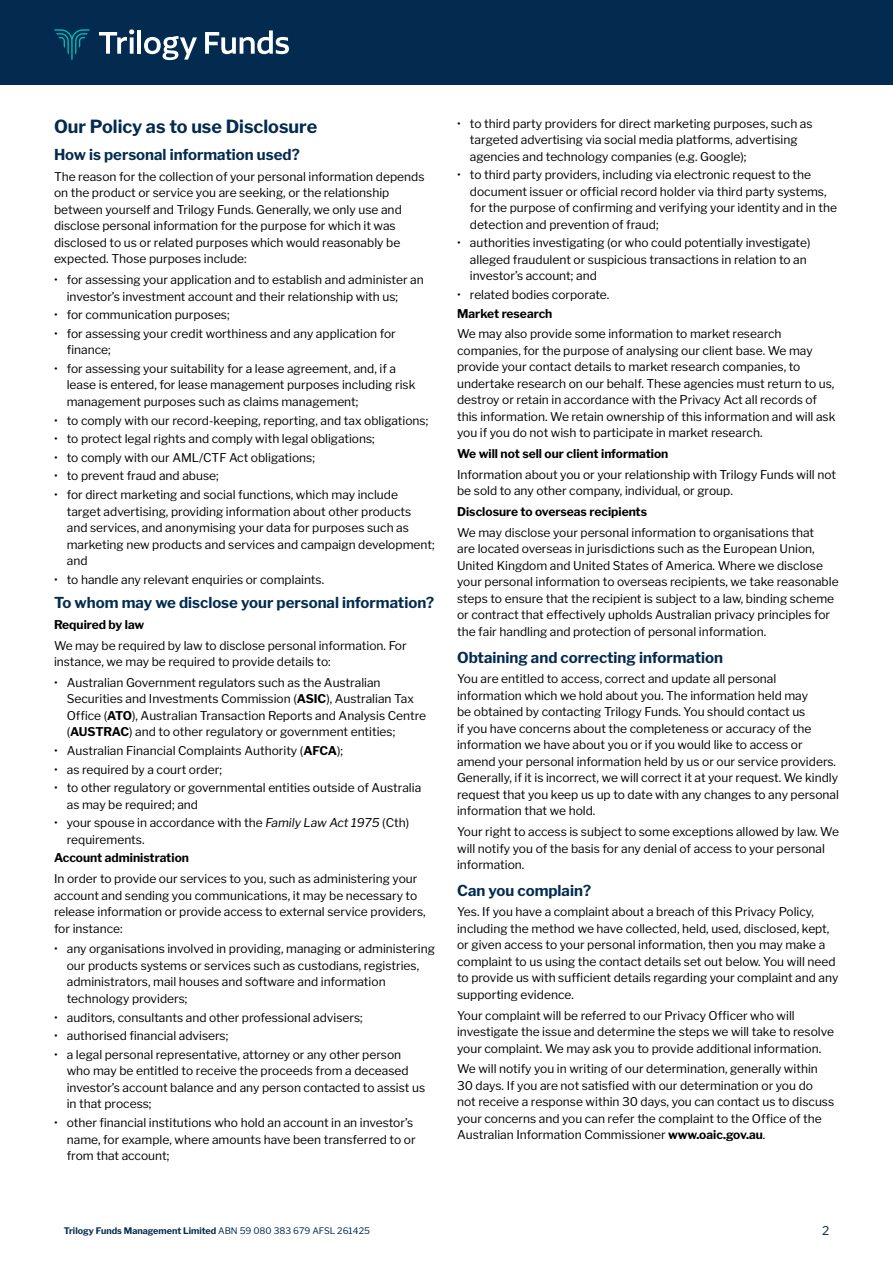
<style>
.page{position:relative;width:893px;height:1263px;background:#fff}
.page>*{position:absolute;margin:0;border:0;box-sizing:border-box;transform-origin:0 0}
.t1{font:700 18px "Libre Franklin";color:#032b4f}
.t2{font:700 15px "Libre Franklin";color:#032b4f}
.t3{font:12px/16.5px "Libre Franklin";color:#000}
.t4{font:700 12px "Libre Franklin";color:#000}
.t5{font:12px "Libre Franklin";color:#032b4f}
.t6{font:700 9px "Libre Franklin";color:#032b4f}
.s1{font-weight:700}
.s2{font-style:italic}
.s3{font-weight:400}
</style>
<div class="page">
<div style="left:0;top:0;width:893px;height:85px;background:#032b4f"></div>
<svg style="left:99px;top:29px;width:35px;height:25px"></svg>
<hr style="left:137px;top:30px;width:4px;height:24px;background:#fff">
<svg style="left:144px;top:36px;width:53px;height:24px"></svg>
<svg style="left:205px;top:30px;width:84px;height:24px"></svg>
<svg style="left:54px;top:29px;width:36px;height:31px"></svg>
<h1 class="t1" style="left:54px;top:113px;width:265px">Our Policy as to use Disclosure</h1>
<p class="t2" style="left:54px;top:143px;width:247px">How is personal information used?</p>
<p class="t3" style="left:54px;top:167px;width:372px">The reason for the collection of your personal information depends on the product or service you are seeking, or the relationship between yourself and Trilogy Funds. Generally, we only use and disclose personal information for the purpose for which it was disclosed to us or related purposes which would reasonably be expected. Those purposes include:</p>
<p class="t3" style="left:67px;top:270px;width:358px;text-indent:-13px">• for assessing your application and to establish and administer an investor’s investment account and their relationship with us;</p>
<p class="t3" style="left:54px;top:305px;width:177px">• for communication purposes;</p>
<p class="t3" style="left:67px;top:324px;width:331px;text-indent:-13px">• for assessing your credit worthiness and any application for finance;</p>
<p class="t3" style="left:67px;top:359px;width:350px;text-indent:-13px">• for assessing your suitability for a lease agreement, and, if a lease is entered, for lease management purposes including risk management purposes such as claims management;</p>
<p class="t3" style="left:54px;top:411px;width:376px">• to comply with our record-keeping, reporting, and tax obligations;</p>
<p class="t3" style="left:54px;top:429px;width:323px">• to protect legal rights and comply with legal obligations;</p>
<p class="t3" style="left:54px;top:448px;width:263px">• to comply with our AML/CTF Act obligations;</p>
<p class="t3" style="left:54px;top:467px;width:166px">• to prevent fraud and abuse;</p>
<p class="t3" style="left:67px;top:485px;width:369px;text-indent:-13px">• for direct marketing and social functions, which may include target advertising, providing information about other products and services, and anonymising your data for purposes such as marketing new products and services and campaign development; and</p>
<p class="t3" style="left:54px;top:570px;width:272px">• to handle any relevant enquiries or complaints.</p>
<p class="t2" style="left:54px;top:591px;width:382px">To whom may we disclose your personal information?</p>
<p class="t4" style="left:54px;top:615px;width:92px">Required by law</p>
<p class="t3" style="left:54px;top:636px;width:354px">We may be required by law to disclose personal information. For instance, we may be required to provide details to:</p>
<p class="t3" style="left:67px;top:673px;width:361px;text-indent:-13px">• Australian Government regulators such as the Australian Securities and Investments Commission (<span class="s1">ASIC</span>), Australian Tax Office (<span class="s1">ATO</span>), Australian Transaction Reports and Analysis Centre (<span class="s1">AUSTRAC</span>) and to other regulatory or government entities;</p>
<p class="t3" style="left:54px;top:741px;width:291px">• Australian Financial Complaints Authority (<span class="s1">AFCA</span>);</p>
<p class="t3" style="left:54px;top:760px;width:170px">• as required by a court order;</p>
<p class="t3" style="left:67px;top:778px;width:356px;text-indent:-13px">• to other regulatory or governmental entities outside of Australia as may be required; and</p>
<p class="t3" style="left:67px;top:814px;width:344px;text-indent:-13px">• your spouse in accordance with the <span class="s2">Family Law Act 1975</span> (Cth) requirements.</p>
<p class="t4" style="left:54px;top:849px;width:137px">Account administration</p>
<p class="t3" style="left:54px;top:869px;width:373px">In order to provide our services to you, such as administering your account and sending you communications, it may be necessary to release information or provide access to external service providers, for instance:</p>
<p class="t3" style="left:67px;top:940px;width:370px;text-indent:-13px">• any organisations involved in providing, managing or administering our products systems or services such as custodians, registries, administrators, mail houses and software and information technology providers;</p>
<p class="t3" style="left:54px;top:1008px;width:310px">• auditors, consultants and other professional advisers;</p>
<p class="t3" style="left:54px;top:1026px;width:176px">• authorised financial advisers;</p>
<p class="t3" style="left:67px;top:1045px;width:360px;text-indent:-13px">• a legal personal representative, attorney or any other person who may be entitled to receive the proceeds from a deceased investor’s account balance and any person contacted to assist us in that process;</p>
<p class="t3" style="left:67px;top:1113px;width:350px;text-indent:-13px">• other financial institutions who hold an account in an investor’s name, for example, where amounts have been transferred to or from that account;</p>
<p class="t3" style="left:470px;top:114px;width:344px;text-indent:-13px">• to third party providers for direct marketing purposes, such as targeted advertising via social media platforms, advertising agencies and technology companies (e.g. Google);</p>
<p class="t3" style="left:470px;top:166px;width:369px;text-indent:-13px">• to third party providers, including via electronic request to the document issuer or official record holder via third party systems, for the purpose of confirming and verifying your identity and in the detection and prevention of fraud;</p>
<p class="t3" style="left:470px;top:234px;width:342px;text-indent:-13px">• authorities investigating (or who could potentially investigate) alleged fraudulent or suspicious transactions in relation to an investor’s account; and</p>
<p class="t3" style="left:457px;top:285px;width:154px">• related bodies corporate.</p>
<p class="t4" style="left:457px;top:304px;width:97px">Market research</p>
<p class="t3" style="left:457px;top:325px;width:380px">We may also provide some information to market research companies, for the purpose of analysing our client base. We may provide your contact details to market research companies, to undertake research on our behalf. These agencies must return to us, destroy or retain in accordance with the Privacy Act all records of this information. We retain ownership of this information and will ask you if you do not wish to participate in market research.</p>
<p class="t4" style="left:457px;top:444px;width:213px">We will not sell our client information</p>
<p class="t3" style="left:457px;top:465px;width:380px">Information about you or your relationship with Trilogy Funds will not be sold to any other company, individual, or group.</p>
<p class="t4" style="left:457px;top:502px;width:192px">Disclosure to overseas recipients</p>
<p class="t3" style="left:457px;top:523px;width:383px">We may disclose your personal information to organisations that<br>are located overseas in jurisdictions such as the European Union, United Kingdom and United States of America. Where we disclose your personal information to overseas recipients, we take reasonable steps to ensure that the recipient is subject to a law, binding scheme or contract that effectively upholds Australian privacy principles for the fair handling and protection of personal information.</p>
<p class="t2" style="left:457px;top:645px;width:268px">Obtaining and correcting information</p>
<p class="t3" style="left:457px;top:669px;width:383px">You are entitled to access, correct and update all personal information which we hold about you. The information held may<br>be obtained by contacting Trilogy Funds. You should contact us<br>if you have concerns about the completeness or accuracy of the information we have about you or if you would like to access or amend your personal information held by us or our service providers.<br>Generally, if it is incorrect, we will correct it at your request. We kindly request that you keep us up to date with any changes to any personal information that we hold.</p>
<p class="t3" style="left:457px;top:822px;width:383px">Your right to access is subject to some exceptions allowed by law. We will notify you of the basis for any denial of access to your personal information.</p>
<p class="t2" style="left:457px;top:878px;width:135px">Can you complain?</p>
<p class="t3" style="left:457px;top:902px;width:383px">Yes. If you have a complaint about a breach of this Privacy Policy, including the method we have collected, held, used, disclosed, kept, or given access to your personal information, then you may make a complaint to us using the contact details set out below. You will need to provide us with sufficient details regarding your complaint and any supporting evidence.</p>
<p class="t3" style="left:457px;top:1006px;width:378px">Your complaint will be referred to our Privacy Officer who will investigate the issue and determine the steps we will take to resolve your complaint. We may ask you to provide additional information.</p>
<p class="t3" style="left:457px;top:1059px;width:379px">We will notify you in writing of our determination, generally within 30 days. If you are not satisfied with our determination or you do not receive a response within 30 days, you can contact us to discuss your concerns and you can refer the complaint to the Office of the Australian Information Commissioner <span class="s1">www.oaic.gov.au</span>.</p>
<p class="t6" style="left:64px;top:1224px;width:308px">Trilogy Funds Management Limited <span class="s3">ABN 59 080 383 679 AFSL 261425</span></p>
<p class="t5" style="left:822px;top:1221px;width:9px">2</p>
</div>
